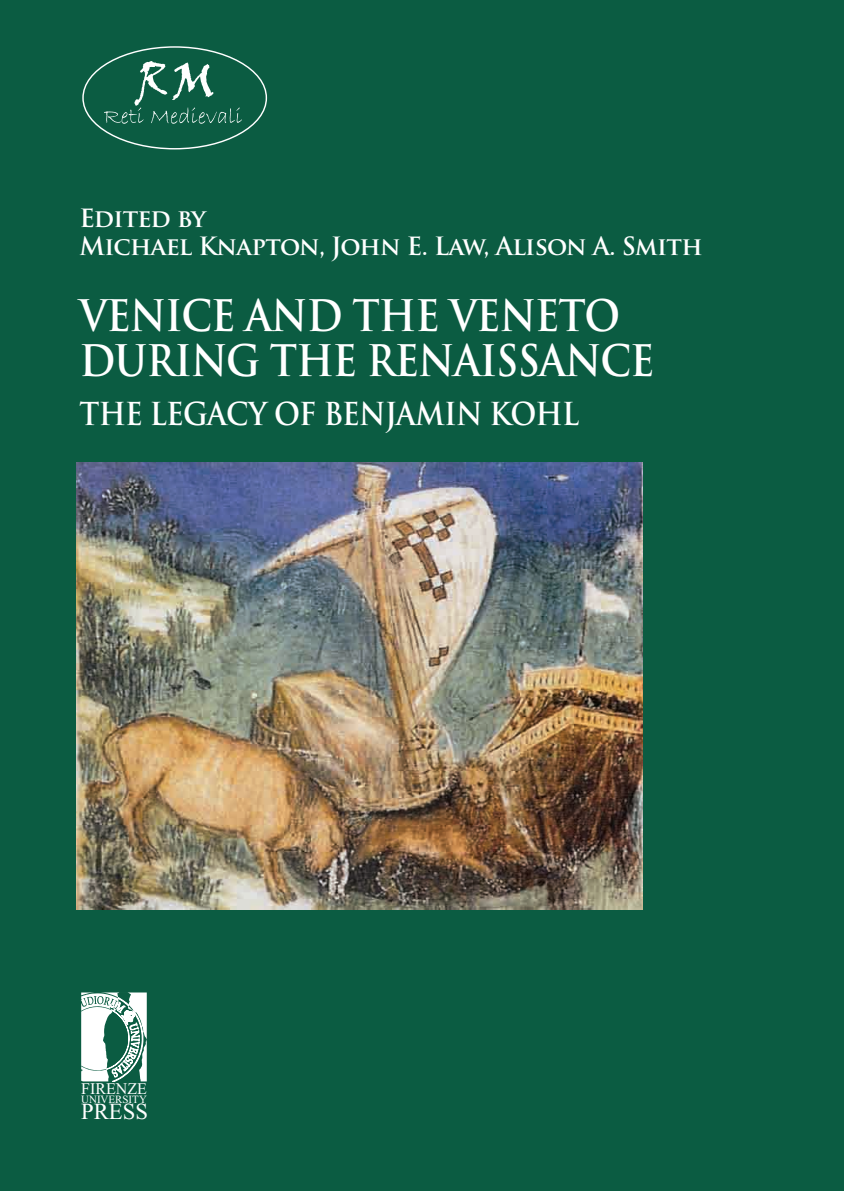
<style>
.page{position:relative;width:844px;height:1191px;background:#fff}
.page>*{position:absolute;margin:0;border:0;box-sizing:border-box;transform-origin:0 0}
.t1{font:700 42.35px/45.5px "Trajan Pro";letter-spacing:-.025em;color:#fff;scale:.91 1}
.t2{font:700 30.8px "Trajan Pro";letter-spacing:-.025em;color:#fff;scale:.91 1}
.t3{font:700 24.5px/28px "Trajan Pro";letter-spacing:-.025em;color:#fff}
.t4{font:22.93px "Times New Roman";color:#fff}
.t5{font:16.28px "Times New Roman";color:#fff}
.t6{font:11.03px "Times New Roman";color:#fff}
</style>
<div class="page">
<div style="left:0;top:0;width:843px;height:1191px;background:#0b5c42"></div>
<svg style="left:104px;top:61px;width:138px;height:63px"></svg>
<svg style="left:81px;top:992px;width:66px;height:89px"></svg>
<img style="left:76px;top:463px;width:566px;height:446px">
<p class="t3" style="left:79px;top:207px;width:624px">EDITED BY<br>MICHAEL KNAPTON, JOHN E. LAW, ALISON A. SMITH</p>
<h1 class="t1" style="left:79px;top:297px;width:633px">VENICE AND THE VENETO<br>DURING THE RENAISSANCE</h1>
<p class="t2" style="left:79px;top:402px;width:550px">THE LEGACY OF BENJAMIN KOHL</p>
<p class="t5" style="left:81px;top:1077px;width:67px">FIRENZE</p>
<p class="t6" style="left:81px;top:1091px;width:67px">UNIVERSITY</p>
<p class="t4" style="left:81px;top:1096px;width:68px">PRESS</p>
</div>
